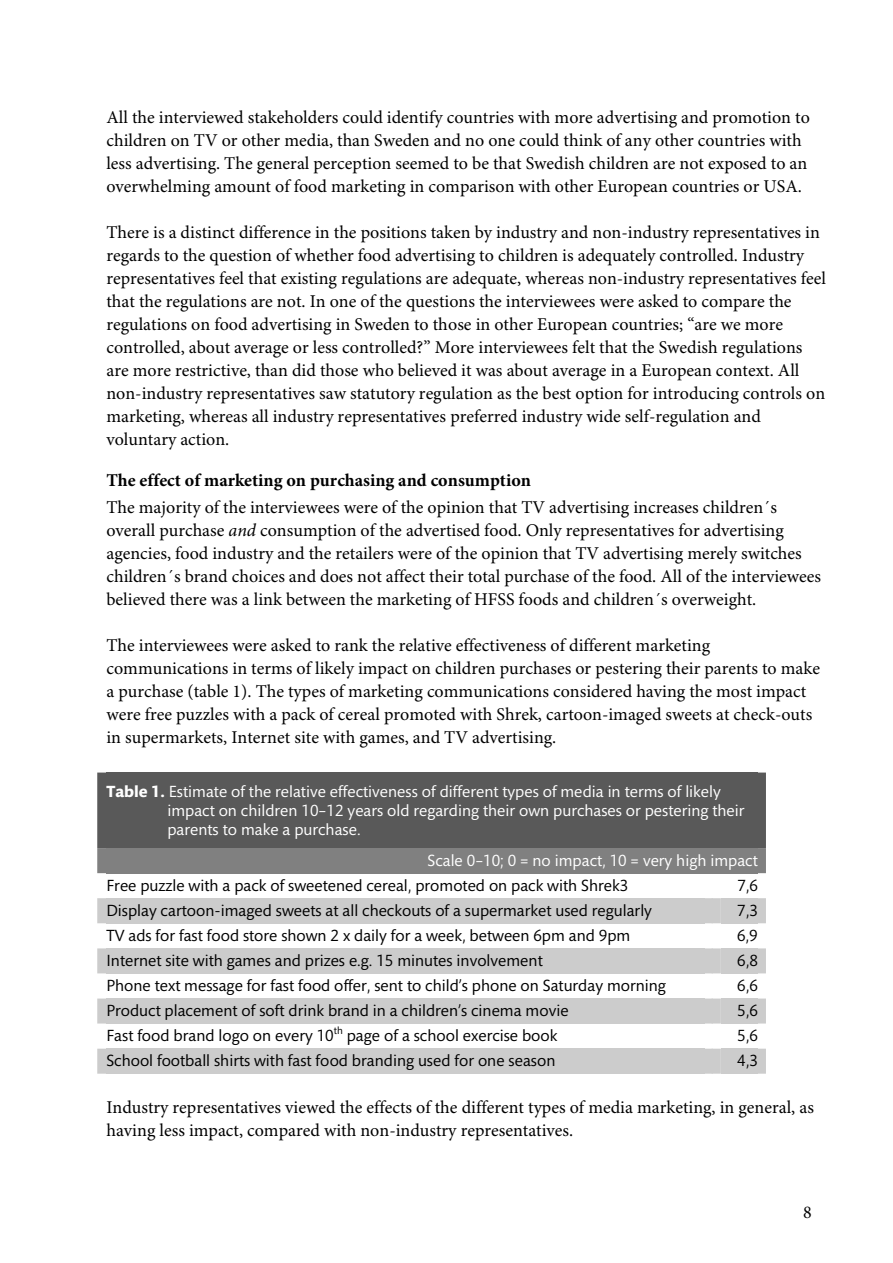
<style>
.page{position:relative;width:893px;height:1263px;background:#fff}
.page>*{position:absolute;margin:0;border:0;box-sizing:border-box;transform-origin:0 0}
.t1{font:18px/23px "Minion Pro";color:#000}
.t2{font:16.5px/25px "Mundo Sans Std";color:#000}
.t3{font:16.5px/19px "Mundo Sans Std";color:#fff}
.t4{font:10.5px "Mundo Sans Std";color:#000}
.s1{font-weight:700}
.s2{font-style:italic}
.s3{color:#fff}
</style>
<div class="page">
<svg style="left:97px;top:773px;width:669px;height:75px"></svg>
<div style="left:106px;top:773px;width:651px;height:28px;background:#595959"></div>
<div style="left:106px;top:801px;width:651px;height:19px;background:#595959"></div>
<div style="left:106px;top:820px;width:651px;height:28px;background:#595959"></div>
<svg style="left:97px;top:848px;width:669px;height:25px"></svg>
<div style="left:106px;top:848px;width:651px;height:25px;background:#808080"></div>
<div style="left:97px;top:898px;width:669px;height:25px;background:#ccc"></div>
<div style="left:720px;top:898px;width:37px;height:25px;background:#ccc"></div>
<div style="left:97px;top:948px;width:669px;height:25px;background:#ccc"></div>
<div style="left:720px;top:948px;width:37px;height:25px;background:#ccc"></div>
<div style="left:97px;top:999px;width:669px;height:25px;background:#ccc"></div>
<div style="left:720px;top:999px;width:37px;height:25px;background:#ccc"></div>
<div style="left:97px;top:1049px;width:669px;height:25px;background:#ccc"></div>
<div style="left:720px;top:1049px;width:37px;height:25px;background:#ccc"></div>
<p class="t1" style="left:106px;top:107px;width:705px">All the interviewed stakeholders could identify countries with more advertising and promotion to children on TV or other media, than Sweden and no one could think of any other countries with less advertising. The general perception seemed to be that Swedish children are not exposed to an overwhelming amount of food marketing in comparison with other European countries or USA.</p>
<p class="t1" style="left:106px;top:222px;width:721px">There is a distinct difference in the positions taken by industry and non-industry representatives in regards to the question of whether food advertising to children is adequately controlled. Industry representatives feel that existing regulations are adequate, whereas non-industry representatives feel that the regulations are not. In one of the questions the interviewees were asked to compare the regulations on food advertising in Sweden to those in other European countries; “are we more controlled, about average or less controlled?” More interviewees felt that the Swedish regulations are more restrictive, than did those who believed it was about average in a European context. All non-industry representatives saw statutory regulation as the best option for introducing controls on marketing, whereas all industry representatives preferred industry wide self-regulation and voluntary action.</p>
<p class="t1" style="left:106px;top:468px;width:672px;line-height:27.5px"><span class="s1">The effect of marketing on purchasing and consumption<br></span>The majority of the interviewees were of the opinion that TV advertising increases children´s</p>
<p class="t1" style="left:106px;top:520px;width:716px">overall purchase <span class="s2">and</span> consumption of the advertised food. Only representatives for advertising agencies, food industry and the retailers were of the opinion that TV advertising merely switches children´s brand choices and does not affect their total purchase of the food. All of the interviewees believed there was a link between the marketing of HFSS foods and children´s overweight.</p>
<p class="t1" style="left:106px;top:635px;width:715px">The interviewees were asked to rank the relative effectiveness of different marketing communications in terms of likely impact on children purchases or pestering their parents to make a purchase (table 1). The types of marketing communications considered having the most impact were free puzzles with a pack of cereal promoted with Shrek, cartoon-imaged sweets at check-outs in supermarkets, Internet site with games, and TV advertising.</p>
<p class="t3" style="left:167px;top:783px;width:578px;text-indent:-61px"><span class="s1">Table 1.</span> Estimate of the relative effectiveness of different types of media in terms of likely impact on children 10–12 years old regarding their own purchases or pestering their parents to make a purchase.</p>
<p class="t2" style="left:106px;top:849px;width:652px;text-indent:321px"><span class="s3">Scale 0–10; 0 = no impact, 10 = very high impact<br></span>Free puzzle with a pack of sweetened cereal, promoted on pack with Shrek3</p>
<p class="t2" style="left:737px;top:875px;width:22px">7,6</p>
<p class="t2" style="left:106px;top:900px;width:547px">Display cartoon-imaged sweets at all checkouts of a supermarket used regularly</p>
<p class="t2" style="left:737px;top:900px;width:22px">7,3</p>
<p class="t2" style="left:106px;top:925px;width:525px">TV ads for fast food store shown 2 x daily for a week, between 6pm and 9pm</p>
<p class="t2" style="left:737px;top:925px;width:22px">6,9</p>
<p class="t2" style="left:106px;top:950px;width:438px">Internet site with games and prizes e.g. 15 minutes involvement</p>
<p class="t2" style="left:737px;top:950px;width:22px">6,8</p>
<p class="t2" style="left:106px;top:975px;width:561px">Phone text message for fast food offer, sent to child’s phone on Saturday morning</p>
<p class="t2" style="left:737px;top:975px;width:22px">6,6</p>
<p class="t2" style="left:106px;top:1000px;width:463px">Product placement of soft drink brand in a children’s cinema movie</p>
<p class="t2" style="left:737px;top:1000px;width:22px">5,6</p>
<p class="t2" style="left:106px;top:1025px;width:229px">Fast food brand logo on every 10</p>
<p class="t4" style="left:334px;top:1026px;width:11px">th</p>
<p class="t2" style="left:347px;top:1025px;width:212px">page of a school exercise book</p>
<p class="t2" style="left:737px;top:1025px;width:22px">5,6</p>
<p class="t2" style="left:106px;top:1050px;width:450px">School football shirts with fast food branding used for one season</p>
<p class="t2" style="left:737px;top:1050px;width:22px">4,3</p>
<p class="t1" style="left:106px;top:1098px;width:709px">Industry representatives viewed the effects of the different types of media marketing, in general, as having less impact, compared with non-industry representatives.</p>
<p class="t1" style="left:803px;top:1202px;width:10px">8</p>
</div>
